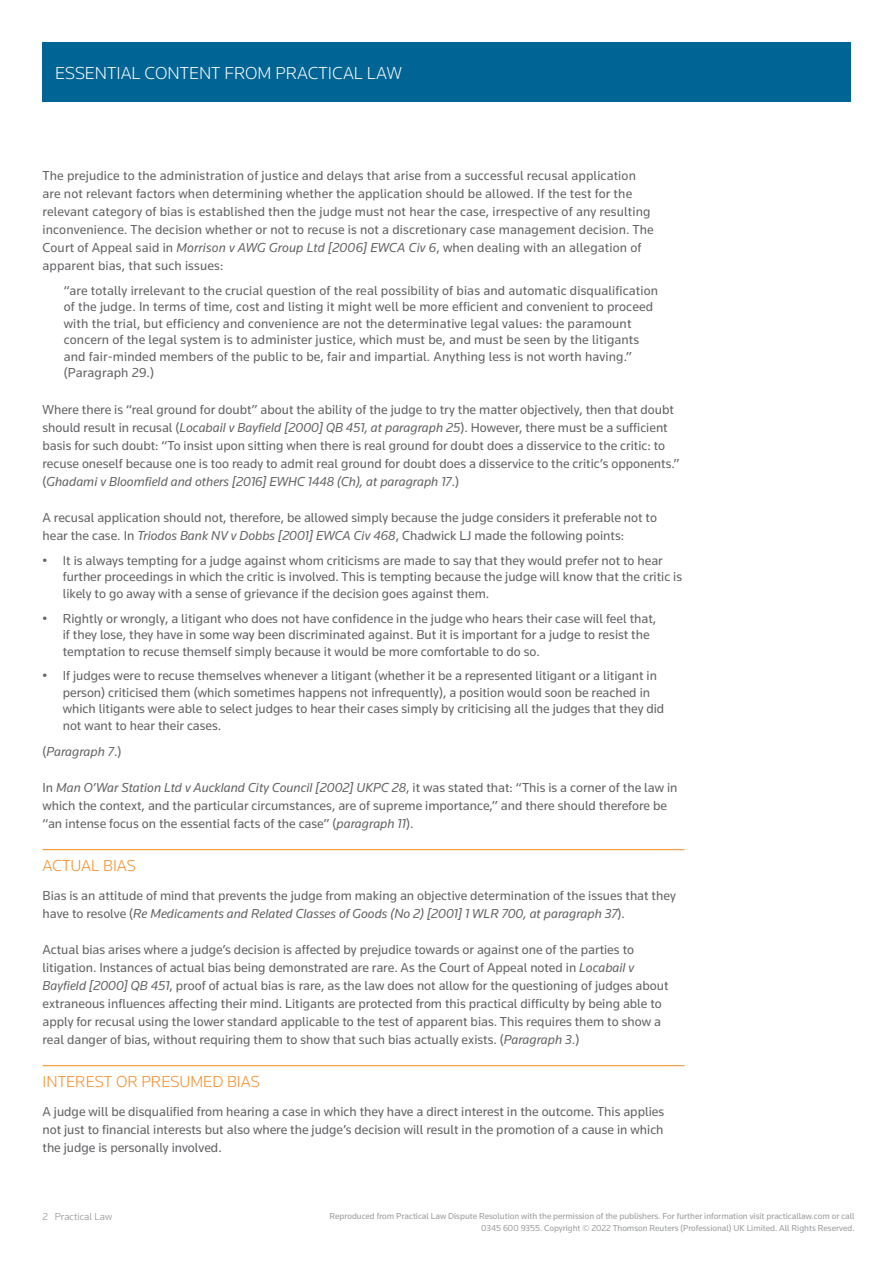
<style>
.page{position:relative;width:893px;height:1263px;background:#fff}
.page>*{position:absolute;margin:0;border:0;box-sizing:border-box;transform-origin:0 0}
.t1{font:300 18px "Knowledge";color:#fff}
.HEADING_ONE_ONE_LINE{font:300 16.5px "Knowledge";color:#f6891f}
.Body_Text{font:13.5px/18px "Knowledge";color:#636366}
.Body_Text_quote{font:13.5px/16.5px "Knowledge";letter-spacing:.01em;color:#636366}
.Body_Text-2{font:italic 13.5px "Knowledge";color:#636366}
.t2{font:300 10.5px "Knowledge";color:#86888b}
.t3{font:9px/12px "Knowledge";letter-spacing:-.005em;color:#999b9e;text-align:right}
.s1{font-style:italic}
.s2{font-style:normal}
</style>
<div class="page">
<div style="left:42px;top:43px;width:808px;height:59px;background:#006494"></div>
<hr style="left:43px;top:849px;width:641px;height:1px;background:#f6891f">
<hr style="left:43px;top:1065px;width:641px;height:1px;background:#f6891f">
<h1 class="t1" style="left:55px;top:62px;width:348px">ESSENTIAL CONTENT FROM PRACTICAL LAW</h1>
<p class="Body_Text" style="left:43px;top:166px;width:613px">The prejudice to the administration of justice and delays that arise from a successful recusal application are not relevant factors when determining whether the application should be allowed. If the test for the relevant category of bias is established then the judge must not hear the case, irrespective of any resulting inconvenience. The decision whether or not to recuse is not a discretionary case management decision. The Court of Appeal said in <span class="s1">Morrison v AWG Group Ltd [2006] EWCA Civ 6</span>, when dealing with an allegation of apparent bias, that such issues:</p>
<p class="Body_Text_quote" style="left:64px;top:282px;width:596px">“are totally irrelevant to the crucial question of the real possibility of bias and automatic disqualification of the judge. In terms of time, cost and listing it might well be more efficient and convenient to proceed with the trial, but efficiency and convenience are not the determinative legal values: the paramount concern of the legal system is to administer justice, which must be, and must be seen by the litigants and fair-minded members of the public to be, fair and impartial. Anything less is not worth having.” (Paragraph 29.)</p>
<p class="Body_Text" style="left:43px;top:400px;width:638px">Where there is “real ground for doubt” about the ability of the judge to try the matter objectively, then that doubt should result in recusal (<span class="s1">Locabail v Bayfield [2000] QB 451, at paragraph 25</span>). However, there must be a sufficient basis for such doubt: “To insist upon sitting when there is real ground for doubt does a disservice to the critic: to recuse oneself because one is too ready to admit real ground for doubt does a disservice to the critic’s opponents.” (<span class="s1">Ghadami v Bloomfield and others [2016] EWHC 1448 (Ch), at paragraph 17</span>.)</p>
<p class="Body_Text" style="left:43px;top:508px;width:616px">A recusal application should not, therefore, be allowed simply because the judge considers it preferable not to hear the case. In <span class="s1">Triodos Bank NV v Dobbs [2001] EWCA Civ 468</span>, Chadwick LJ made the following points:</p>
<p class="Body_Text" style="left:63px;top:552px;width:621px;line-height:16.5px;text-indent:-20px">• It is always tempting for a judge against whom criticisms are made to say that they would prefer not to hear further proceedings in which the critic is involved. This is tempting because the judge will know that the critic is likely to go away with a sense of grievance if the decision goes against them.</p>
<p class="Body_Text" style="left:63px;top:610px;width:595px;line-height:16.5px;text-indent:-20px">• Rightly or wrongly, a litigant who does not have confidence in the judge who hears their case will feel that, if they lose, they have in some way been discriminated against. But it is important for a judge to resist the temptation to recuse themself simply because it would be more comfortable to do so.</p>
<p class="Body_Text" style="left:63px;top:667px;width:603px;line-height:16.5px;text-indent:-20px">• If judges were to recuse themselves whenever a litigant (whether it be a represented litigant or a litigant in person) criticised them (which sometimes happens not infrequently), a position would soon be reached in which litigants were able to select judges to hear their cases simply by criticising all the judges that they did not want to hear their cases.</p>
<p class="Body_Text-2" style="left:43px;top:743px;width:80px"><span class="s2">(</span>Paragraph 7<span class="s2">.)</span></p>
<p class="Body_Text" style="left:43px;top:778px;width:636px">In <span class="s1">Man O’War Station Ltd v Auckland City Council [2002] UKPC 28</span>, it was stated that: “This is a corner of the law in which the context, and the particular circumstances, are of supreme importance,” and there should therefore be “an intense focus on the essential facts of the case” (<span class="s1">paragraph 11</span>).</p>
<p class="HEADING_ONE_ONE_LINE" style="left:43px;top:855px;width:95px">ACTUAL BIAS</p>
<p class="Body_Text" style="left:43px;top:886px;width:635px">Bias is an attitude of mind that prevents the judge from making an objective determination of the issues that they have to resolve (<span class="s1">Re Medicaments and Related Classes of Goods (No 2) [2001] 1 WLR 700, at paragraph 37</span>).</p>
<p class="Body_Text" style="left:43px;top:940px;width:628px">Actual bias arises where a judge’s decision is affected by prejudice towards or against one of the parties to litigation. Instances of actual bias being demonstrated are rare. As the Court of Appeal noted in <span class="s1">Locabail v Bayfield [2000] QB 451</span>, proof of actual bias is rare, as the law does not allow for the questioning of judges about extraneous influences affecting their mind. Litigants are protected from this practical difficulty by being able to apply for recusal using the lower standard applicable to the test of apparent bias. This requires them to show a real danger of bias, without requiring them to show that such bias actually exists. (<span class="s1">Paragraph 3</span>.)</p>
<p class="HEADING_ONE_ONE_LINE" style="left:43px;top:1071px;width:219px">INTEREST OR PRESUMED BIAS</p>
<p class="Body_Text" style="left:43px;top:1102px;width:623px;text-align:justify">A judge will be disqualified from hearing a case in which they have a direct interest in the outcome. This applies not just to financial interests but also where the judge’s decision will result in the promotion of a cause in which the judge is personally involved.</p>
<p class="t2" style="left:43px;top:1210px;width:71px">2 Practical Law</p>
<p class="t3" style="left:330px;top:1210px;width:527px">Reproduced from Practical Law Dispute Resolution with the permission of the publishers. For further information visit practicallaw.com or call<br>0345 600 9355. Copyright © 2022 Thomson Reuters (Professional) UK Limited. All Rights Reserved.</p>
</div>
